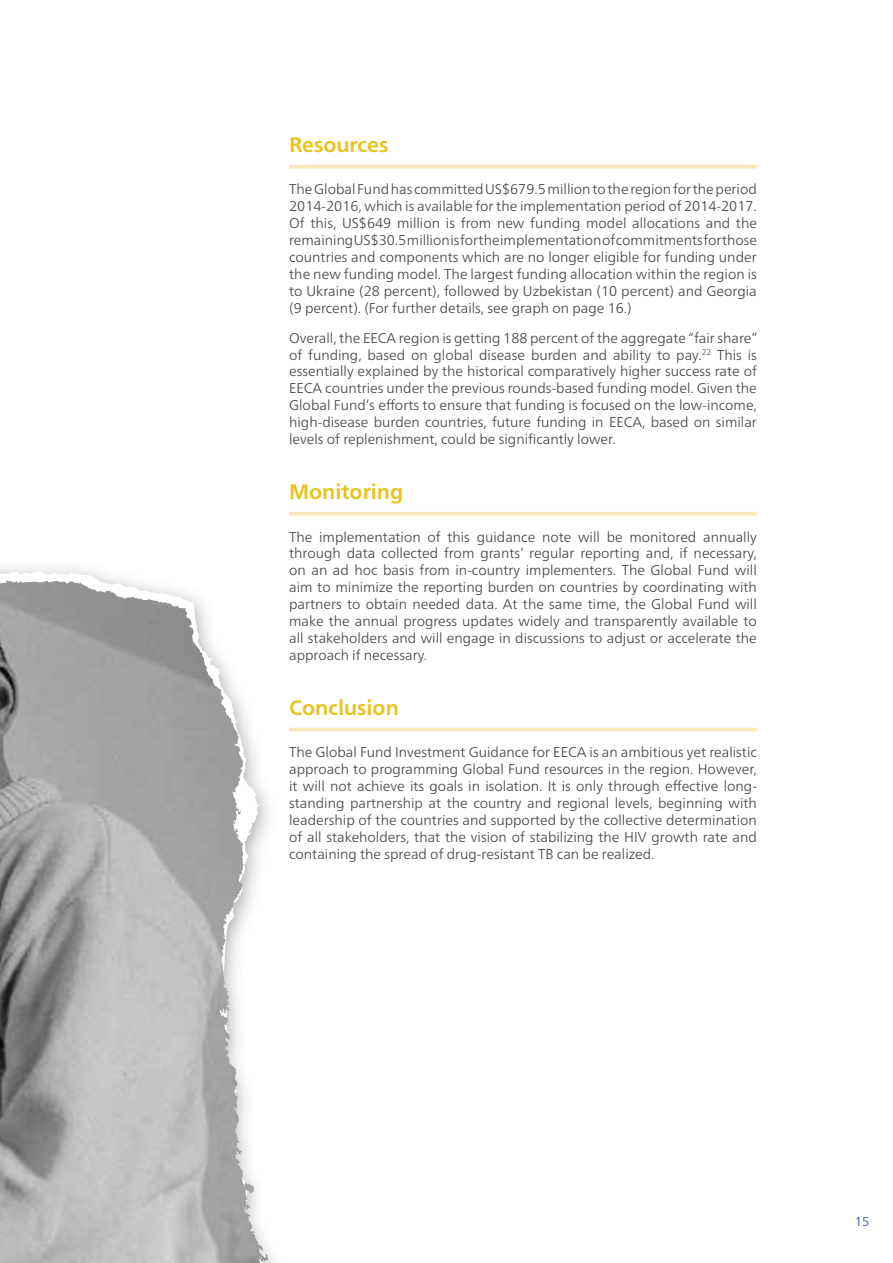
<style>
.page{position:relative;width:893px;height:1263px;background:#fff}
.page>*{position:absolute;margin:0;border:0;box-sizing:border-box;transform-origin:0 0}
.t1{font:700 21px "Frutiger Neue LTCYR";color:#e9c31e}
.t2{font:300 14.1px/17px "Frutiger Neue LTCYR";color:#414042;text-align:justify}
.t3{font:300 12.75px "Frutiger Neue LTCYR";color:#144881}
</style>
<div class="page">
<svg style="left:0;top:568px;width:275px;height:695px"></svg>
<img style="left:0;top:582px;width:268px;height:681px">
<svg style="left:289px;top:165px;width:468px;height:4px;background:#f7eac3"></svg>
<svg style="left:289px;top:512px;width:468px;height:4px;background:#f7eac2"></svg>
<hr style="left:289px;top:728px;width:468px;height:3px;background:#f7e8bc">
<h1 class="t1" style="left:289px;top:132px;width:101px">Resources</h1>
<p class="t2" style="left:289px;top:181px;width:469px">The Global Fund has committed US$679.5 million to the region for the period 2014-2016, which is available for the implementation period of 2014-2017.<br>Of this, US$649 million is from new funding model allocations and the remaining US$30.5 million is for the implementation of commitments for those countries and components which are no longer eligible for funding under the new funding model. The largest funding allocation within the region is to Ukraine (28 percent), followed by Uzbekistan (10 percent) and Georgia (9 percent). (For further details, see graph on page 16.)</p>
<p class="t2" style="left:289px;top:329px;width:470px">Overall, the EECA region is getting 188 percent of the aggregate “fair share” of funding, based on global disease burden and ability to pay.<sup>22</sup> This is essentially explained by the historical comparatively higher success rate of EECA countries under the previous rounds-based funding model. Given the Global Fund’s efforts to ensure that funding is focused on the low-income, high-disease burden countries, future funding in EECA, based on similar levels of replenishment, could be significantly lower.</p>
<h1 class="t1" style="left:289px;top:479px;width:116px">Monitoring</h1>
<p class="t2" style="left:289px;top:528px;width:469px">The implementation of this guidance note will be monitored annually through data collected from grants’ regular reporting and, if necessary, on an ad hoc basis from in-country implementers. The Global Fund will aim to minimize the reporting burden on countries by coordinating with partners to obtain needed data. At the same time, the Global Fund will make the annual progress updates widely and transparently available to all stakeholders and will engage in discussions to adjust or accelerate the approach if necessary.</p>
<h1 class="t1" style="left:289px;top:695px;width:111px">Conclusion</h1>
<p class="t2" style="left:289px;top:744px;width:469px">The Global Fund Investment Guidance for EECA is an ambitious yet realistic approach to programming Global Fund resources in the region. However, it will not achieve its goals in isolation. It is only through effective long&shy;standing partnership at the country and regional levels, beginning with leadership of the countries and supported by the collective determination of all stakeholders, that the vision of stabilizing the HIV growth rate and containing the spread of drug-resistant TB can be realized.</p>
<p class="t3" style="left:855px;top:1214px;width:16px">15</p>
</div>
